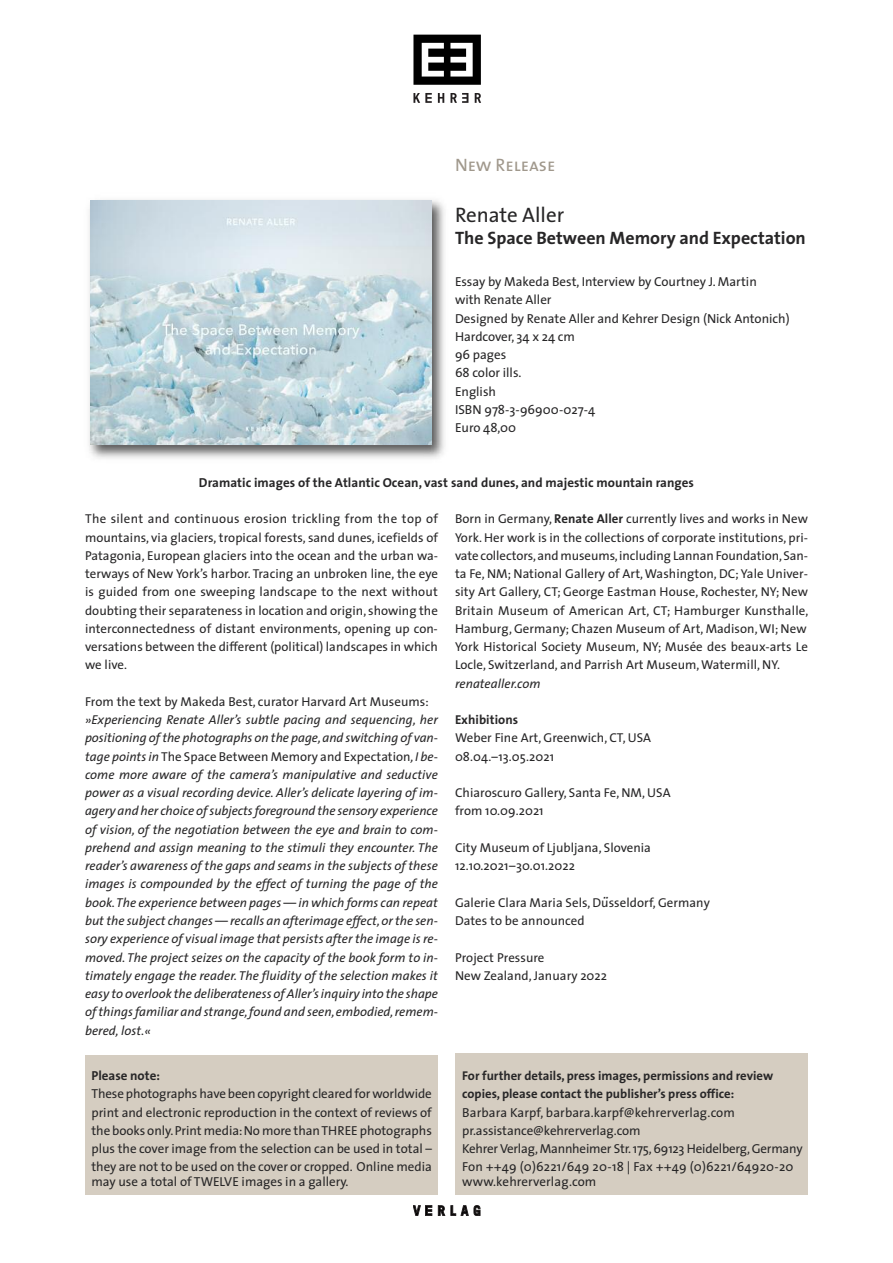
<style>
.page{position:relative;width:893px;height:1263px;background:#fff}
.page>*{position:absolute;margin:0;border:0;box-sizing:border-box;transform-origin:0 0}
.t1{font:21px "The Sans";color:#272627}
.t2{font:700 18px "The Sans";color:#272627}
.t3{font:18px "The Sans Caps";color:#a0988c}
.t4{font:13.05px/18.3px "The Sans";color:#272627}
.t5{font:700 13.05px "The Sans";letter-spacing:.005em;color:#272627}
.t6{font:12.9px/18.3px "The Sans";letter-spacing:.005em;color:#272627}
.t7{font:italic 12.9px/18.3px "The Sans";color:#272627;text-align:justify}
.t8{font:700 12.9px "The Sans";letter-spacing:.005em;color:#272627}
.t9{font:700 12.75px/18.3px "The Sans";color:#272627}
.s1{font-style:normal}
.s2{font-weight:700}
.s3{font-family:"Menlo";font-weight:700;font-style:italic}
</style>
<div class="page">
<svg style="left:475px;top:93px;width:6px;height:10px"></svg>
<svg style="left:413px;top:93px;width:19px;height:10px"></svg>
<svg style="left:438px;top:93px;width:6px;height:10px"></svg>
<svg style="left:450px;top:93px;width:18px;height:10px"></svg>
<svg style="left:413px;top:35px;width:68px;height:50px"></svg>
<svg style="left:438px;top:1205px;width:7px;height:11px"></svg>
<svg style="left:451px;top:1205px;width:29px;height:11px"></svg>
<svg style="left:413px;top:1205px;width:19px;height:11px"></svg>
<div style="left:85px;top:1055px;width:353px;height:140px;background:#d5cdc1"></div>
<img style="left:89px;top:200px;width:356px;height:259px">
<img style="left:90px;top:200px;width:341px;height:244px">
<div style="left:455px;top:1054px;width:353px;height:141px;background:#d5cdc1"></div>
<h2 class="t3" style="left:455px;top:159px;width:102px">New Release</h2>
<h1 class="t1" style="left:455px;top:206px;width:111px">Renate Aller</h1>
<h2 class="t2" style="left:455px;top:231px;width:352px">The Space Between Memory and Expectation</h2>
<p class="t4" style="left:455px;top:274px;width:336px">Essay by Makeda Best, Interview by Courtney J. Martin<br>with Renate Aller<br>Designed by Renate Aller and Kehrer Design (Nick Antonich)<br>Hardcover, 34 x 24 cm<br>96 pages<br>68 color ills.<br>English<br>ISBN 978-3-96900-027-4<br>Euro 48,00</p>
<p class="t5" style="left:199px;top:477px;width:497px">Dramatic images of the Atlantic Ocean, vast sand dunes, and majestic mountain ranges</p>
<p class="t6" style="left:85px;top:511px;width:355px;text-align:justify">The silent and continuous erosion trickling from the top of mountains, via glaciers, tropical forests, sand dunes, icefields of Patagonia, European glaciers into the ocean and the urban wa&shy;terways of New York’s harbor. Tracing an unbroken line, the eye is guided from one sweeping landscape to the next without doubting their separateness in location and origin, showing the interconnectedness of distant environments, opening up con&shy;versations between the different (political) landscapes in which we live.</p>
<p class="t6" style="left:85px;top:694px;width:345px">From the text by Makeda Best, curator Harvard Art Museums:</p>
<p class="t7" style="left:85px;top:712px;width:355px">»Experiencing Renate Aller’s subtle pacing and sequencing, her positioning ofthe photographs on the page,and switching of van&shy;tage points in <span class="s1">The Space Between Memory and Expectation</span>,I be&shy;come more aware of the camera’s manipulative and seductive power as a visual recording device. Aller’s delicate layering of im&shy;agery and her choice ofsubjectsforeground the sensory experience of vision, of the negotiation between the eye and brain to com&shy;prehend and assign meaning to the stimuli they encounter. The reader’s awareness of the gaps and seams in the subjects of these images is compounded by the effect of turning the page of the book.The experience between pages — in which forms can repeat but the subject changes — recalls an afterimage effect,or the sen&shy;sory experience of visual image that persists after the image is re&shy;moved. The project seizes on the capacity of the book form to in&shy;timately engage the reader. The fluidity of the selection makes it easy to overlook the deliberateness of Aller’s inquiry into the shape ofthingsfamiliar and strange,found and seen,embodied,remem&shy;bered, lost.«</p>
<p class="t5" style="left:91px;top:1071px;width:70px">Please note:</p>
<p class="t4" style="left:91px;top:1086px;width:342px;text-align:justify">These photographs have been copyright cleared forworldwide print and electronic reproduction in the context of reviews of the books only.Print media:No more thanTHREE photographs plus the cover image from the selection can be used in total – they are not to be used on the cover or cropped. Online media</p>
<p class="t4" style="left:91px;top:1174px;width:259px">may use a total of TWELVE images in a gallery.</p>
<p class="t6" style="left:455px;top:511px;width:355px">Born in Germany, <span class="s2">Renate Aller</span> currently lives and works in New York. Her work is in the collections of corporate institutions, pri&shy;vate collectors,and museums,including Lannan Foundation,San&shy;ta Fe, NM; National Gallery of Art,Washington, DC; Yale Univer&shy;sity Art Gallery, CT; George Eastman House, Rochester, NY; New Britain Museum of American Art, CT; Hamburger Kunsthalle, Hamburg, Germany; Chazen Museum of Art, Madison,WI; New York Historical Society Museum, NY; Musée des beaux-arts Le Locle, Switzerland, and Parrish Art Museum,Watermill, NY.</p>
<p class="t7" style="left:455px;top:675px;width:87px">renatealler.com</p>
<p class="t8" style="left:455px;top:715px;width:65px">Exhibitions</p>
<p class="t6" style="left:455px;top:730px;width:198px">Weber Fine Art, Greenwich, CT, USA<br>08.04.–13.05.2021</p>
<p class="t6" style="left:455px;top:785px;width:217px">Chiaroscuro Gallery, Santa Fe, NM, USA from 10.09.2021</p>
<p class="t6" style="left:455px;top:840px;width:197px">City Museum of Ljubljana, Slovenia<br>12.10.2021–30.01.2022</p>
<p class="t6" style="left:455px;top:894px;width:256px">Galerie Clara Maria Sels, D<span class="s3">̈</span>usseldorf, Germany<br>Dates to be announced</p>
<p class="t6" style="left:455px;top:949px;width:154px">Project Pressure<br>New Zealand, January 2022</p>
<p class="t9" style="left:462px;top:1068px;width:312px">For further details, press images, permissions and review copies, please contact the publisher’s press office:</p>
<p class="t4" style="left:462px;top:1104px;width:342px">Barbara Karpf, barbara.karpf@kehrerverlag.com pr.assistance@kehrerverlag.com<br>Kehrer Verlag,Mannheimer Str.175,69123 Heidelberg,Germany Fon ++49 (0)6221/649 20-18 | Fax ++49 (0)6221/64920-20</p>
<p class="t4" style="left:462px;top:1174px;width:136px">www.kehrerverlag.com</p>
</div>
